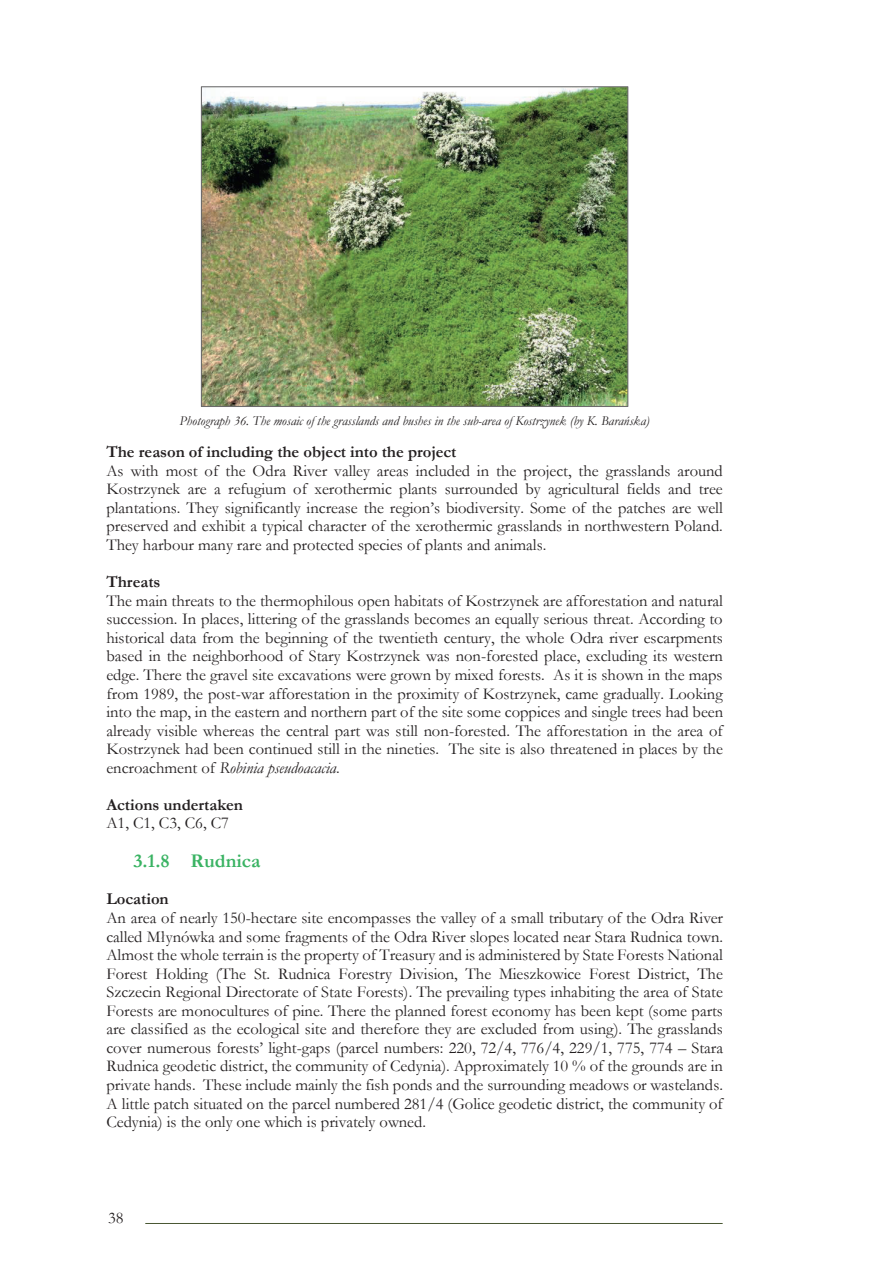
<style>
.page{position:relative;width:893px;height:1263px;background:#fff}
.page>*{position:absolute;margin:0;border:0;box-sizing:border-box;transform-origin:0 0}
.t1{font:700 19.5px "Garamond";color:#3ab363}
.t2{font:16.5px/18.6px "Garamond";color:#231f20;text-align:justify}
.t3{font:700 16.5px "Garamond";color:#231f20}
.t4{font:italic 13.5px "Garamond";color:#231f20}
.s1{font-style:italic}
</style>
<div class="page">
<img style="left:203px;top:88px;width:423px;height:317px">
<div style="left:201px;top:86px;width:427px;height:321px;border:1px solid #6c6b6c"></div>
<hr style="left:145px;top:1223px;width:578px;height:1px;background:#495733">
<p class="t4" style="left:179px;top:413px;width:472px">Photograph 36. The mosaic of the grasslands and bushes in the sub-area of Kostrzynek (by K. Barańska)</p>
<p class="t3" style="left:106px;top:443px;width:351px">The reason of including the object into the project</p>
<p class="t2" style="left:106px;top:461px;width:618px">As with most of the Odra River valley areas included in the project, the grasslands around Kostrzynek are a refugium of xerothermic plants surrounded by agricultural fields and tree plantations. They significantly increase the region’s biodiversity. Some of the patches are well preserved and exhibit a typical character of the xerothermic grasslands in northwestern Poland.<br>They harbour many rare and protected species of plants and animals.</p>
<p class="t3" style="left:106px;top:573px;width:56px">Threats</p>
<p class="t2" style="left:106px;top:591px;width:618px">The main threats to the thermophilous open habitats of Kostrzynek are afforestation and natural succession. In places, littering of the grasslands becomes an equally serious threat. According to historical data from the beginning of the twentieth century, the whole Odra river escarpments based in the neighborhood of Stary Kostrzynek was non-forested place, excluding its western edge. There the gravel site excavations were grown by mixed forests. As it is shown in the maps from 1989, the post-war afforestation in the proximity of Kostrzynek, came gradually. Looking into the map, in the eastern and northern part of the site some coppices and single trees had been already visible whereas the central part was still non-forested. The afforestation in the area of Kostrzynek had been continued still in the nineties. The site is also threatened in places by the encroachment of <span class="s1">Robinia pseudoacacia</span>.</p>
<p class="t3" style="left:106px;top:796px;width:138px">Actions undertaken</p>
<p class="t2" style="left:106px;top:814px;width:124px">A1, C1, C3, C6, C7</p>
<p class="t1" style="left:133px;top:850px;width:128px">3.1.8 Rudnica</p>
<p class="t3" style="left:106px;top:890px;width:64px">Location</p>
<p class="t2" style="left:106px;top:909px;width:618px">An area of nearly 150-hectare site encompasses the valley of a small tributary of the Odra River called Młynówka and some fragments of the Odra River slopes located near Stara Rudnica town.<br>Almost the whole terrain is the property of Treasury and is administered by State Forests National Forest Holding (The St. Rudnica Forestry Division, The Mieszkowice Forest District, The Szczecin Regional Directorate of State Forests). The prevailing types inhabiting the area of State Forests are monocultures of pine. There the planned forest economy has been kept (some parts are classified as the ecological site and therefore they are excluded from using). The grasslands cover numerous forests’ light-gaps (parcel numbers: 220, 72/4, 776/4, 229/1, 775, 774 – Stara Rudnica geodetic district, the community of Cedynia). Approximately 10 % of the grounds are in private hands. These include mainly the fish ponds and the surrounding meadows or wastelands.<br>A little patch situated on the parcel numbered 281/4 (Golice geodetic district, the community of Cedynia) is the only one which is privately owned.</p>
<p class="t2" style="left:108px;top:1208px;width:17px">38</p>
</div>
